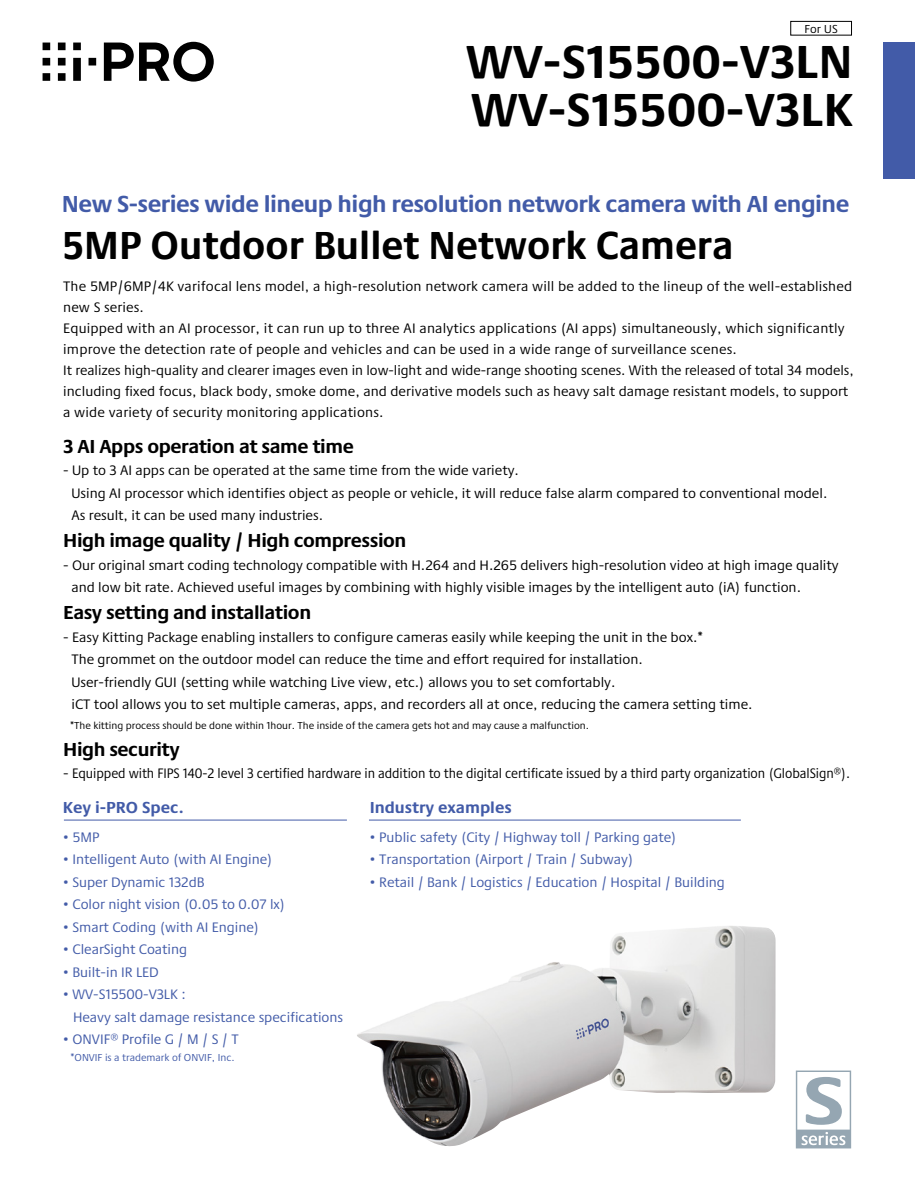
<style>
.page{position:relative;width:915px;height:1191px;background:#fff}
.page>*{position:absolute;margin:0;border:0;box-sizing:border-box;transform-origin:0 0}
.t1{font:700 48px/48px "Praxis Next";color:#000}
.t2{font:700 40.5px "Praxis Next";color:#000;scale:.95 1}
.t3{font:700 24px "Praxis Next";letter-spacing:-.02em;color:#425ba8}
.t4{font:700 19.5px "Praxis Next";letter-spacing:-.02em;color:#000}
.t5{font:700 16.5px "Praxis Next";color:#425ba8}
.t6{font:14.25px/21px "Praxis Next";color:#000}
.t7{font:14.25px/22.5px "Praxis Next";color:#425ba8}
.t8{font:12px "Praxis Next";color:#000}
.t9{font:10.5px "Praxis Next";color:#000}
.t10{font:10.5px "Praxis Next";color:#425ba8}
</style>
<div class="page">
<svg style="left:795px;top:1070px;width:55px;height:78px"></svg>
<hr style="left:64px;top:819px;width:283px;height:1px;background:#425ba8">
<hr style="left:369px;top:819px;width:371px;height:1px;background:#425ba8">
<div style="left:882px;top:43px;width:32px;height:136px;background:#425ba8"></div>
<svg style="left:43px;top:42px;width:171px;height:40px"></svg>
<img style="left:357px;top:926px;width:418px;height:220px">
<div style="left:790px;top:21px;width:61px;height:14px;border:1px solid #000"></div>
<p class="t8" style="left:804px;top:20px;width:35px">For US</p>
<h1 class="t1" style="left:466px;top:36px;width:388px">WV-S15500-V3LN<br>WV-S15500-V3LK</h1>
<h3 class="t3" style="left:62px;top:185px;width:788px">New S-series wide lineup high resolution network camera with AI engine</h3>
<h2 class="t2" style="left:62px;top:213px;width:708px">5MP Outdoor Bullet Network Camera</h2>
<p class="t6" style="left:63px;top:275px;width:791px">The 5MP/6MP/4K varifocal lens model, a high-resolution network camera will be added to the lineup of the well-established new S series.<br>Equipped with an AI processor, it can run up to three AI analytics applications (AI apps) simultaneously, which significantly improve the detection rate of people and vehicles and can be used in a wide range of surveillance scenes.<br>It realizes high-quality and clearer images even in low-light and wide-range shooting scenes. With the released of total 34 models, including fixed focus, black body, smoke dome, and derivative models such as heavy salt damage resistant models, to support a wide variety of security monitoring applications.</p>
<h3 class="t4" style="left:63px;top:431px;width:292px">3 AI Apps operation at same time</h3>
<p class="t6" style="left:71px;top:459px;width:757px;line-height:22.5px;text-indent:-8px">- Up to 3 AI apps can be operated at the same time from the wide variety.<br>Using AI processor which identifies object as people or vehicle, it will reduce false alarm compared to conventional model.<br>As result, it can be used many industries.</p>
<h3 class="t4" style="left:63px;top:525px;width:345px">High image quality / High compression</h3>
<p class="t6" style="left:71px;top:553px;width:768px;line-height:22.5px;text-indent:-8px">- Our original smart coding technology compatible with H.264 and H.265 delivers high-resolution video at high image quality and low bit rate. Achieved useful images by combining with highly visible images by the intelligent auto (iA) function.</p>
<h3 class="t4" style="left:63px;top:597px;width:249px">Easy setting and installation</h3>
<p class="t6" style="left:71px;top:625px;width:682px;line-height:22.5px;text-indent:-8px">- Easy Kitting Package enabling installers to configure cameras easily while keeping the unit in the box.*<br>The grommet on the outdoor model can reduce the time and effort required for installation.<br>User-friendly GUI (setting while watching Live view, etc.) allows you to set comfortably.<br>iCT tool allows you to set multiple cameras, apps, and recorders all at once, reducing the camera setting time.</p>
<p class="t9" style="left:70px;top:717px;width:520px">*The kitting process should be done within 1hour. The inside of the camera gets hot and may cause a malfunction.</p>
<h3 class="t4" style="left:63px;top:734px;width:118px">High security</h3>
<p class="t6" style="left:63px;top:762px;width:788px">- Equipped with FIPS 140-2 level 3 certified hardware in addition to the digital certificate issued by a third party organization (GlobalSign<sup>®</sup>).</p>
<p class="t5" style="left:63px;top:794px;width:123px">Key i-PRO Spec.</p>
<p class="t7" style="left:63px;top:825px;width:38px">• 5MP</p>
<p class="t7" style="left:63px;top:847px;width:211px">• Intelligent Auto (with AI Engine)</p>
<p class="t7" style="left:63px;top:870px;width:143px">• Super Dynamic 132dB</p>
<p class="t7" style="left:63px;top:892px;width:224px">• Color night vision (0.05 to 0.07 lx)</p>
<p class="t7" style="left:63px;top:915px;width:198px">• Smart Coding (with AI Engine)</p>
<p class="t7" style="left:63px;top:937px;width:126px">• ClearSight Coating</p>
<p class="t7" style="left:63px;top:960px;width:98px">• Built-in IR LED</p>
<p class="t7" style="left:73px;top:982px;width:271px;text-indent:-10px">• WV-S15500-V3LK :<br>Heavy salt damage resistance specifications</p>
<p class="t7" style="left:63px;top:1027px;width:177px">• ONVIF<sup>®</sup> Profile G / M / S / T</p>
<p class="t10" style="left:70px;top:1049px;width:166px">*ONVIF is a trademark of ONVIF, Inc.</p>
<p class="t5" style="left:369px;top:794px;width:143px">Industry examples</p>
<p class="t7" style="left:369px;top:825px;width:309px">• Public safety (City / Highway toll / Parking gate)</p>
<p class="t7" style="left:369px;top:847px;width:265px">• Transportation (Airport / Train / Subway)</p>
<p class="t7" style="left:369px;top:870px;width:357px">• Retail / Bank / Logistics / Education / Hospital / Building</p>
</div>
